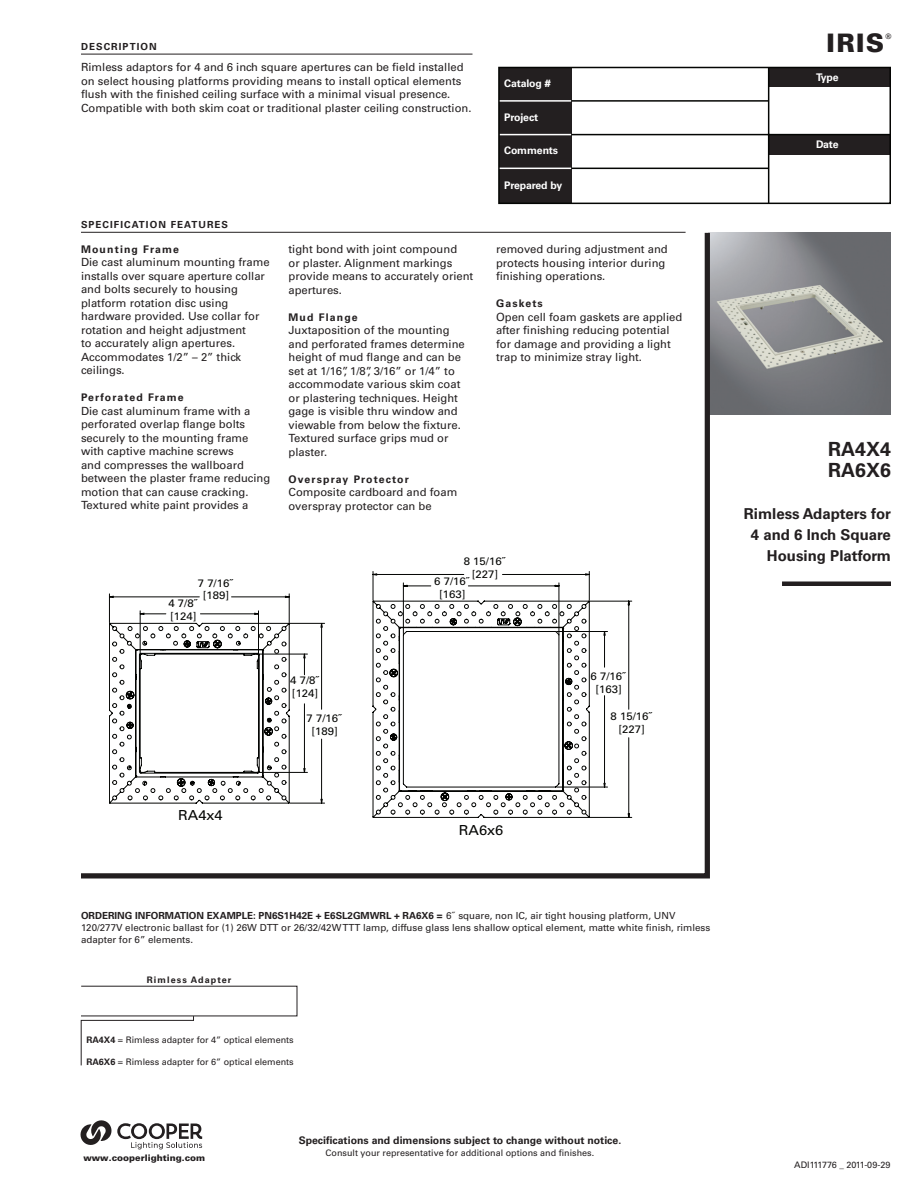
<style>
.page{position:relative;width:918px;height:1188px;background:#fff}
.page>*{position:absolute;margin:0;border:0;box-sizing:border-box;transform-origin:0 0}
.t1{font:900 25.5px "Univers LT Std";color:#231f20}
.Product_Name_Bold{font:700 19.5px "Univers LT Std";color:#231f20}
.Product_Specificatio{font:700 15px/21px "Univers LT Std";color:#231f20;text-align:right}
.t2{font:13.8px "Univers LT Std";color:#040503;scale:1.05 1}
.Body_copy{font:11.25px/13.5px "Univers LT Std";color:#231f20}
.t3{font:10.8px/12.9px "Univers LT Std";color:#040503;text-align:center;scale:1.05 1}
.Bold_FS_head{font:700 10.5px "Univers LT Std";letter-spacing:.11em;color:#231f20}
.Bold_FS_head-2{font:700 10.5px "Univers LT Std";color:#231f20}
.t4{font:700 10.5px "Univers LT Std";letter-spacing:-.01em;color:#fff}
.Order_Info_Category{font:9.75px/11.7px "Univers LT Std";color:#231f20}
.Header_with_rule{font:700 9.75px "Univers LT Std";letter-spacing:.11em;color:#231f20}
.t5{font:9px "Univers LT Std";color:#231f20}
.t6{font:900 9px "Univers LT Std";color:#221e1f}
.Order_Info_Category-2{font:700 9px "Univers LT Std";letter-spacing:.12em;color:#231f20}
.t7{font:700 7.5px "Univers LT Std";color:#231f20}
.s1{font-weight:700}
</style>
<div class="page">
<img style="left:713px;top:233px;width:178px;height:181px">
<div style="left:499px;top:67px;width:72px;height:136px;background:#231f20"></div>
<div style="left:769px;top:67px;width:121px;height:20px;background:#231f20"></div>
<div style="left:769px;top:135px;width:121px;height:19px;background:#231f20"></div>
<hr style="left:571px;top:100px;width:198px;height:2px;background:#040503">
<hr style="left:499px;top:100px;width:72px;height:2px;background:#fff">
<hr style="left:571px;top:168px;width:198px;height:1px;background:#040503">
<hr style="left:499px;top:168px;width:72px;height:1px;background:#fff">
<hr style="left:768px;top:68px;width:1px;height:135px;background:#040503">
<hr style="left:571px;top:134px;width:319px;height:1px;background:#040503">
<hr style="left:500px;top:134px;width:71px;height:1px;background:#fff">
<div style="left:498px;top:67px;width:393px;height:137px;border:2px solid #040503"></div>
<hr style="left:81px;top:54px;width:391px;height:1px;background:#231f20">
<svg style="left:81px;top:231px;width:632px;height:648px"></svg>
<div style="left:782px;top:581px;width:109px;height:5px;background:#231f20"></div>
<svg style="left:81px;top:1016px;width:113px;height:50px"></svg>
<hr style="left:290px;top:803px;width:35px;height:1px;background:#040503">
<hr style="left:290px;top:623px;width:35px;height:1px;background:#040503">
<svg style="left:290px;top:596px;width:32px;height:207px"></svg>
<svg style="left:109px;top:594px;width:181px;height:210px"></svg>
<svg style="left:372px;top:571px;width:260px;height:247px"></svg>
<svg style="left:373px;top:574px;width:256px;height:243px"></svg>
<svg style="left:372px;top:600px;width:218px;height:218px"></svg>
<svg style="left:80px;top:1120px;width:122px;height:29px"></svg>
<p class="Header_with_rule" style="left:81px;top:40px;width:77px">DESCRIPTION</p>
<p class="Body_copy" style="left:81px;top:61px;width:392px">Rimless adaptors for 4 and 6 inch square apertures can be field installed on select housing platforms providing means to install optical elements flush with the finished ceiling surface with a minimal visual presence.<br>Compatible with both skim coat or traditional plaster ceiling construction.</p>
<p class="Header_with_rule" style="left:81px;top:219px;width:149px">SPECIFICATION FEATURES</p>
<p class="Bold_FS_head" style="left:81px;top:243px;width:100px">Mounting Frame</p>
<p class="Body_copy" style="left:81px;top:256px;width:190px">Die cast aluminum mounting frame installs over square aperture collar and bolts securely to housing platform rotation disc using hardware provided. Use collar for rotation and height adjustment<br>to accurately align apertures.<br>Accommodates 1/2” – 2” thick ceilings.</p>
<p class="Bold_FS_head" style="left:81px;top:392px;width:104px">Perforated Frame</p>
<p class="Body_copy" style="left:81px;top:404px;width:191px">Die cast aluminum frame with a perforated overlap flange bolts securely to the mounting frame with captive machine screws<br>and compresses the wallboard between the plaster frame reducing motion that can cause cracking.<br>Textured white paint provides a</p>
<p class="Body_copy" style="left:289px;top:243px;width:186px">tight bond with joint compound<br>or plaster. Alignment markings provide means to accurately orient apertures.</p>
<p class="Bold_FS_head" style="left:289px;top:311px;width:71px">Mud Flange</p>
<p class="Body_copy" style="left:289px;top:324px;width:178px">Juxtaposition of the mounting and perforated frames determine height of mud flange and can be set at 1/16”, 1/8”, 3/16” or 1/4” to accommodate various skim coat or plastering techniques. Height gage is visible thru window and viewable from below the fixture.<br>Textured surface grips mud or plaster.</p>
<p class="Bold_FS_head" style="left:289px;top:473px;width:122px">Overspray Protector</p>
<p class="Body_copy" style="left:289px;top:486px;width:170px">Composite cardboard and foam overspray protector can be</p>
<p class="t4" style="left:504px;top:77px;width:48px">Catalog #</p>
<p class="t4" style="left:504px;top:111px;width:36px">Project</p>
<p class="t4" style="left:504px;top:144px;width:56px">Comments</p>
<p class="t4" style="left:504px;top:179px;width:60px">Prepared by</p>
<p class="Body_copy" style="left:496px;top:243px;width:173px">removed during adjustment and protects housing interior during finishing operations.</p>
<p class="Bold_FS_head" style="left:496px;top:298px;width:48px">Gaskets</p>
<p class="Body_copy" style="left:496px;top:310px;width:188px">Open cell foam gaskets are applied after finishing reducing potential for damage and providing a light trap to minimize stray light.</p>
<p class="t3" style="left:198px;top:576px;width:36px">7 7/16˝ [189]</p>
<p class="t3" style="left:168px;top:597px;width:30px;text-align:left">4 7/8˝ [124]</p>
<p class="t2" style="left:178px;top:807px;width:44px">RA4x4</p>
<p class="t3" style="left:290px;top:674px;width:30px;text-align:left">4 7/8˝ [124]</p>
<p class="t3" style="left:307px;top:712px;width:36px">7 7/16˝ [189]</p>
<p class="t3" style="left:464px;top:554px;width:42px">8 15/16˝ [227]</p>
<p class="t3" style="left:434px;top:575px;width:36px">6 7/16˝ [163]</p>
<p class="t2" style="left:459px;top:822px;width:44px">RA6x6</p>
<p class="t3" style="left:591px;top:670px;width:36px">6 7/16˝ [163]</p>
<p class="t3" style="left:611px;top:710px;width:42px">8 15/16˝ [227]</p>
<p class="Order_Info_Category" style="left:81px;top:910px;width:631px"><span class="s1">ORDERING INFORMATION EXAMPLE: PN6S1H42E + E6SL2GMWRL + RA6X6 =</span> 6˝ square, non IC, air tight housing platform, UNV<br>120/277V electronic ballast for (1) 26W DTT or 26/32/42W TTT lamp, diffuse glass lens shallow optical element, matte white finish, rimless adapter for 6” elements.</p>
<p class="Order_Info_Category-2" style="left:147px;top:975px;width:86px">Rimless Adapter</p>
<p class="t5" style="left:86px;top:1035px;width:209px"><span class="s1">RA4X4</span> = Rimless adapter for 4” optical elements</p>
<p class="t5" style="left:86px;top:1056px;width:209px"><span class="s1">RA6X6</span> = Rimless adapter for 6” optical elements</p>
<p class="t6" style="left:83px;top:1152px;width:123px">www.cooperlighting.com</p>
<p class="Bold_FS_head-2" style="left:299px;top:1134px;width:324px">Specifications and dimensions subject to change without notice.</p>
<p class="t5" style="left:326px;top:1147px;width:270px">Consult your representative for additional options and finishes.</p>
<h1 class="t1" style="left:827px;top:27px;width:59px">IRIS</h1>
<p class="t7" style="left:886px;top:32px;width:7px">®</p>
<p class="t4" style="left:816px;top:71px;width:24px">Type</p>
<p class="t4" style="left:816px;top:138px;width:24px">Date</p>
<p class="Product_Name_Bold" style="left:828px;top:438px;width:64px">RA4X4</p>
<p class="Product_Name_Bold" style="left:828px;top:459px;width:64px">RA6X6</p>
<p class="Product_Specificatio" style="left:744px;top:504px;width:149px">Rimless Adapters for<br>4 and 6 Inch Square<br>Housing Platform</p>
<p class="t5" style="left:794px;top:1159px;width:98px">ADI111776 _ 2011-09-29</p>
</div>
